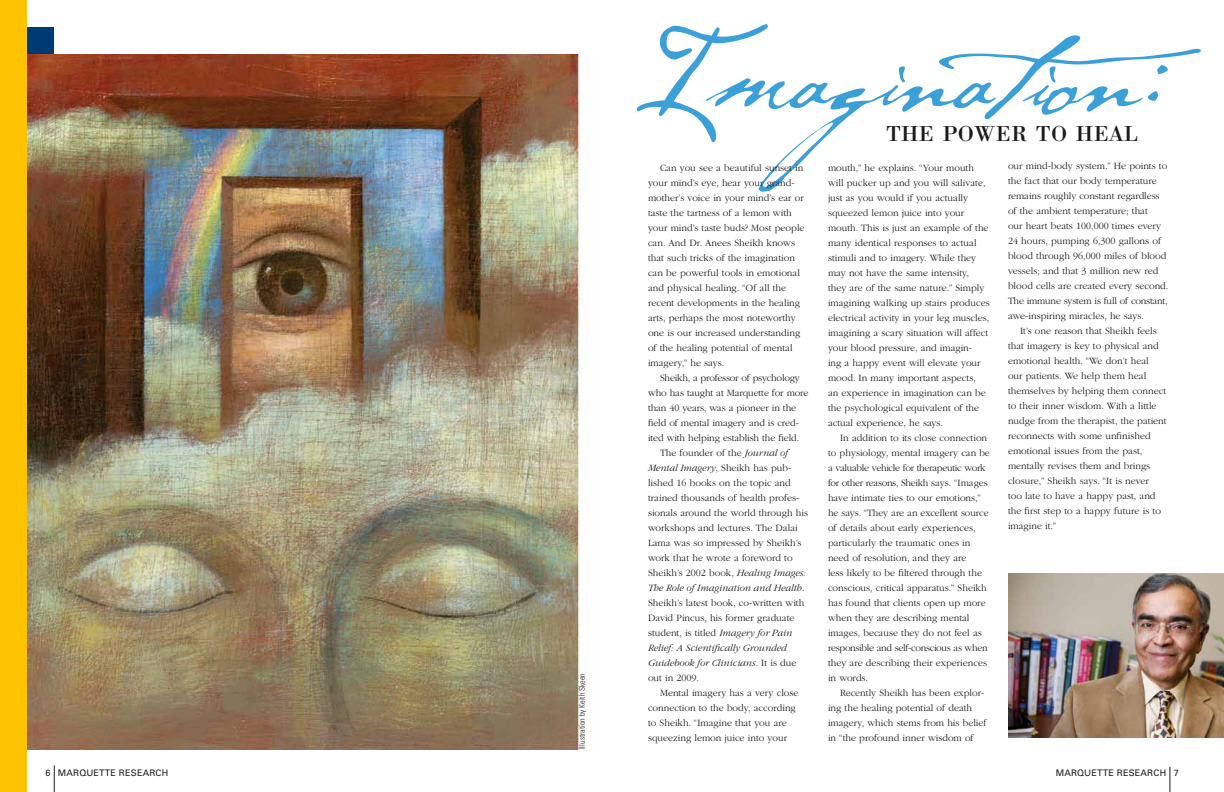
<style>
.page{position:relative;width:1224px;height:792px;background:#fff}
.page>*{position:absolute;margin:0;border:0;box-sizing:border-box;transform-origin:0 0}
.t1{font:124.6px "Cezanne";color:#3ba0d8}
.t2{font:22.4px "Bodoni";letter-spacing:.015em;color:#1c1b1a}
.t3{font:300 10px/15px "ITC Garamond Std";color:#1c1b1a}
.t4{font:italic 300 10px "ITC Garamond Std";color:#1c1b1a}
.t5{font:300 10px "ITC Garamond Std";letter-spacing:-.02em;color:#1c1b1a}
.t6{font:9px "Univers LT Std";letter-spacing:.02em;color:#1c1b1a}
.t7{font:300 condensed 8px "Univers LT Std";color:#1c1b1a}
.s1{font-style:italic}
.s2{font-style:normal}
</style>
<div class="page">
<svg style="left:54px;top:765px;width:1px;height:27px"></svg>
<svg style="left:1170px;top:767px;width:1px;height:25px"></svg>
<img style="left:27px;top:54px;width:556px;height:696px">
<div style="left:0;top:0;width:27px;height:792px;background:#fdc200"></div>
<div style="left:27px;top:27px;width:27px;height:27px;background:#003a75"></div>
<img style="left:1008px;top:573px;width:216px;height:164px">
<p class="t7" style="left:577px;top:749px;width:77px;rotate:-90deg">Illustration by Keith Skeen</p>
<h1 class="t1" style="left:635px;top:-9px;width:621px">Imagination:</h1>
<h2 class="t2" style="left:886px;top:120px;width:253px">THE POWER TO HEAL</h2>
<p class="t3" style="left:1008px;top:159px;width:162px">our mind-body system.” He points to the fact that our body temperature remains roughly constant regardless of the ambient temperature; that<br>our heart beats 100,000 times every 24 hours, pumping 6,300 gallons of blood through 96,000 miles of blood vessels; and that 3 million new red blood cells are created every second.<br>The immune system is full of constant, awe-inspiring miracles, he says.</p>
<p class="t3" style="left:1008px;top:324px;width:160px;text-indent:12px">It’s one reason that Sheikh feels that imagery is key to physical and emotional health. “We don’t heal<br>our patients. We help them heal themselves by helping them connect to their inner wisdom. With a little nudge from the therapist, the patient reconnects with some unfinished emotional issues from the past, mentally revises them and brings closure,” Sheikh says. “It is never<br>too late to have a happy past, and the first step to a happy future is to imagine it.”</p>
<p class="t3" style="left:648px;top:161px;width:158px;text-indent:12px">Can you see a beautiful sunset in your mind’s eye, hear your grand&shy;mother’s voice in your mind’s ear or taste the tartness of a lemon with your mind’s taste buds? Most people can. And Dr. Anees Sheikh knows that such tricks of the imagination can be powerful tools in emotional and physical healing. “Of all the recent developments in the healing arts, perhaps the most noteworthy one is our increased understanding of the healing potential of mental imagery,” he says.</p>
<p class="t5" style="left:660px;top:373px;width:141px">Sheikh, a professor of psychology</p>
<p class="t3" style="left:648px;top:386px;width:162px">who has taught at Marquette for more</p>
<p class="t3" style="left:648px;top:401px;width:150px">than 40 years, was a pioneer in the</p>
<p class="t3" style="left:648px;top:416px;width:152px">field of mental imagery and is cred-</p>
<p class="t3" style="left:648px;top:431px;width:153px">ited with helping establish the field.</p>
<p class="t3" style="left:660px;top:446px;width:130px">The founder of the <span class="s1">Journal of</span></p>
<p class="t3" style="left:648px;top:461px;width:145px"><span class="s1">Mental Imagery</span>, Sheikh has pub-</p>
<p class="t3" style="left:648px;top:476px;width:144px">lished 16 books on the topic and</p>
<p class="t3" style="left:648px;top:491px;width:153px">trained thousands of health profes-</p>
<p class="t3" style="left:648px;top:506px;width:161px">sionals around the world through his</p>
<p class="t3" style="left:648px;top:521px;width:151px">workshops and lectures. The Dalai</p>
<p class="t3" style="left:648px;top:536px;width:155px">Lama was so impressed by Sheikh’s</p>
<p class="t3" style="left:648px;top:551px;width:146px">work that he wrote a foreword to</p>
<p class="t3" style="left:648px;top:566px;width:160px">Sheikh’s 2002 book, <span class="s1">Healing Images:</span></p>
<p class="t4" style="left:648px;top:582px;width:158px">The Role of Imagination and Health<span class="s2">.</span></p>
<p class="t3" style="left:648px;top:596px;width:158px">Sheikh’s latest book, co-written with</p>
<p class="t3" style="left:648px;top:611px;width:148px">David Pincus, his former graduate</p>
<p class="t3" style="left:648px;top:626px;width:146px">student, is titled <span class="s1">Imagery for Pain</span></p>
<p class="t4" style="left:648px;top:642px;width:140px">Relief: A Scientifically Grounded</p>
<p class="t4" style="left:648px;top:657px;width:150px">Guidebook for Clinicians<span class="s2">. It is due</span></p>
<p class="t3" style="left:648px;top:671px;width:53px">out in 2009.</p>
<p class="t3" style="left:660px;top:686px;width:140px">Mental imagery has a very close</p>
<p class="t3" style="left:648px;top:701px;width:149px">connection to the body, according</p>
<p class="t3" style="left:648px;top:716px;width:140px">to Sheikh. “Imagine that you are</p>
<p class="t3" style="left:648px;top:731px;width:141px">squeezing lemon juice into your</p>
<p class="t3" style="left:828px;top:161px;width:163px">mouth,” he explains. “Your mouth will pucker up and you will salivate, just as you would if you actually squeezed lemon juice into your mouth. This is just an example of the many identical responses to actual stimuli and to imagery. While they may not have the same intensity, they are of the same nature.” Simply imagining walking up stairs produces electrical activity in your leg muscles, imagining a scary situation will affect your blood pressure, and imagin-<br>ing a happy event will elevate your mood. In many important aspects,<br>an experience in imagination can be the psychological equivalent of the actual experience, he says.</p>
<p class="t3" style="left:828px;top:431px;width:163px;text-indent:12px">In addition to its close connection to physiology, mental imagery can be a valuable vehicle for therapeutic work for other reasons, Sheikh says. “Images have intimate ties to our emotions,” he says. “They are an excellent source of details about early experiences, particularly the traumatic ones in need of resolution, and they are<br>less likely to be filtered through the conscious, critical apparatus.” Sheikh has found that clients open up more when they are describing mental images, because they do not feel as responsible and self-conscious as when they are describing their experiences in words.</p>
<p class="t3" style="left:828px;top:686px;width:160px;text-indent:12px">Recently Sheikh has been explor&shy;ing the healing potential of death imagery, which stems from his belief in “the profound inner wisdom of</p>
<p class="t6" style="left:46px;top:768px;width:124px">6 MARQUETTE RESEARCH</p>
<p class="t6" style="left:1056px;top:768px;width:125px">MARQUETTE RESEARCH 7</p>
</div>
